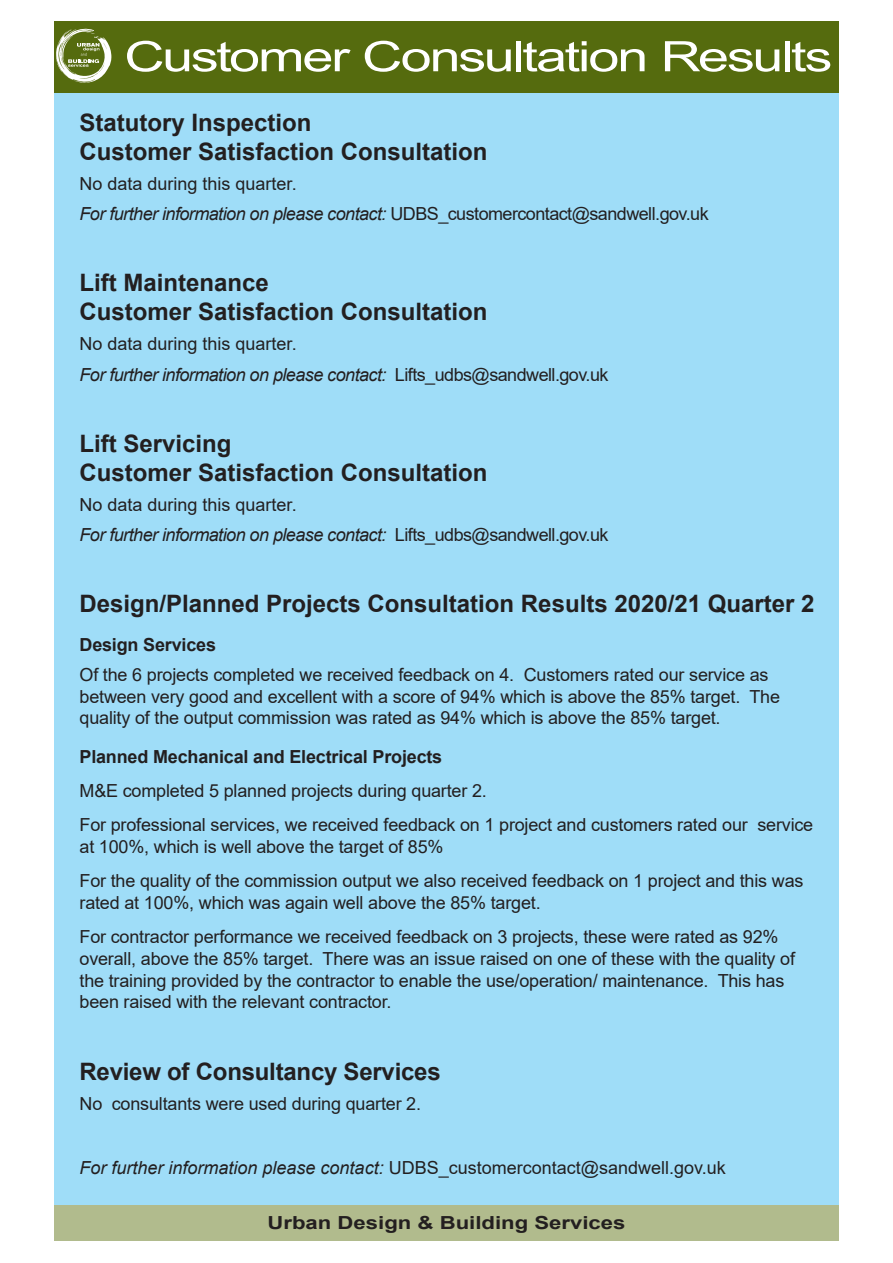
<style>
.page{position:relative;width:893px;height:1263px;background:#fff}
.page>*{position:absolute;margin:0;border:0;box-sizing:border-box;transform-origin:0 0}
.t1{font:42px "Arial";letter-spacing:-.045em;color:#fff;scale:1.33 1}
.t2{font:700 24px "Arial";color:#231f20}
.t3{font:18px/21.6px "Arial";letter-spacing:-.01em;color:#231f20}
.t4{font:italic 18px "Arial";letter-spacing:-.03em;color:#231f20}
.t5{font:700 18px "Arial";letter-spacing:-.01em;color:#231f20}
.t6{font:700 18px "Arial";letter-spacing:-.01em;color:#231f20;scale:1.23 1}
.s1{font-style:normal}
.s2{font-style:italic}
</style>
<div class="page">
<div style="left:54px;top:92px;width:785px;height:1117px;background:#9fddf8"></div>
<div style="left:54px;top:1205px;width:785px;height:36px;background:#b1bb8d"></div>
<div style="left:54px;top:21px;width:785px;height:71px;background:#556b0e"></div>
<svg style="left:56px;top:28px;width:56px;height:55px"></svg>
<p class="t1" style="left:124px;top:28px;width:534px">Customer Consultation Results</p>
<p class="t2" style="left:80px;top:106px;width:234px">Statutory Inspection</p>
<p class="t2" style="left:80px;top:135px;width:410px">Customer Satisfaction Consultation</p>
<p class="t3" style="left:80px;top:173px;width:219px">No data during this quarter.</p>
<p class="t4" style="left:80px;top:202px;width:631px">For further information on please contact: <span class="s1">UDBS_customercontact@sandwell.gov.uk</span></p>
<p class="t2" style="left:80px;top:266px;width:191px">Lift Maintenance</p>
<p class="t2" style="left:80px;top:295px;width:410px">Customer Satisfaction Consultation</p>
<p class="t3" style="left:80px;top:333px;width:219px">No data during this quarter.</p>
<p class="t4" style="left:80px;top:363px;width:530px">For further information on please contact: <span class="s1">Lifts_udbs@sandwell.gov.uk</span></p>
<p class="t2" style="left:80px;top:426px;width:154px">Lift Servicing</p>
<p class="t2" style="left:80px;top:455px;width:410px">Customer Satisfaction Consultation</p>
<p class="t3" style="left:80px;top:493px;width:219px">No data during this quarter.</p>
<p class="t4" style="left:80px;top:523px;width:530px">For further information on please contact: <span class="s1">Lifts_udbs@sandwell.gov.uk</span></p>
<p class="t2" style="left:80px;top:587px;width:736px">Design/Planned Projects Consultation Results 2020/21 Quarter 2</p>
<p class="t5" style="left:80px;top:632px;width:138px">Design Services</p>
<p class="t3" style="left:80px;top:664px;width:702px">Of the 6 projects completed we received feedback on 4. Customers rated our service as between very good and excellent with a score of 94% which is above the 85% target. The quality of the output commission was rated as 94% which is above the 85% target.</p>
<p class="t5" style="left:80px;top:744px;width:364px">Planned Mechanical and Electrical Projects</p>
<p class="t3" style="left:80px;top:780px;width:409px">M&amp;E completed 5 planned projects during quarter 2.</p>
<p class="t3" style="left:80px;top:814px;width:735px">For professional services, we received feedback on 1 project and customers rated our service at 100%, which is well above the target of 85%</p>
<p class="t3" style="left:80px;top:870px;width:725px">For the quality of the commission output we also received feedback on 1 project and this was rated at 100%, which was again well above the 85% target.</p>
<p class="t3" style="left:80px;top:926px;width:717px">For contractor performance we received feedback on 3 projects, these were rated as 92% overall, above the 85% target. There was an issue raised on one of these with the quality of the training provided by the contractor to enable the use/operation/ maintenance. This has been raised with the relevant contractor.</p>
<p class="t2" style="left:80px;top:1054px;width:363px">Review of Consultancy Services</p>
<p class="t3" style="left:80px;top:1092px;width:343px">No consultants were used during quarter 2.</p>
<p class="t3" style="left:80px;top:1156px;width:648px"><span class="s2">For further information please contact:</span> UDBS_customercontact@sandwell.gov.uk</p>
<p class="t6" style="left:267px;top:1210px;width:293px">Urban Design &amp; Building Services</p>
</div>
